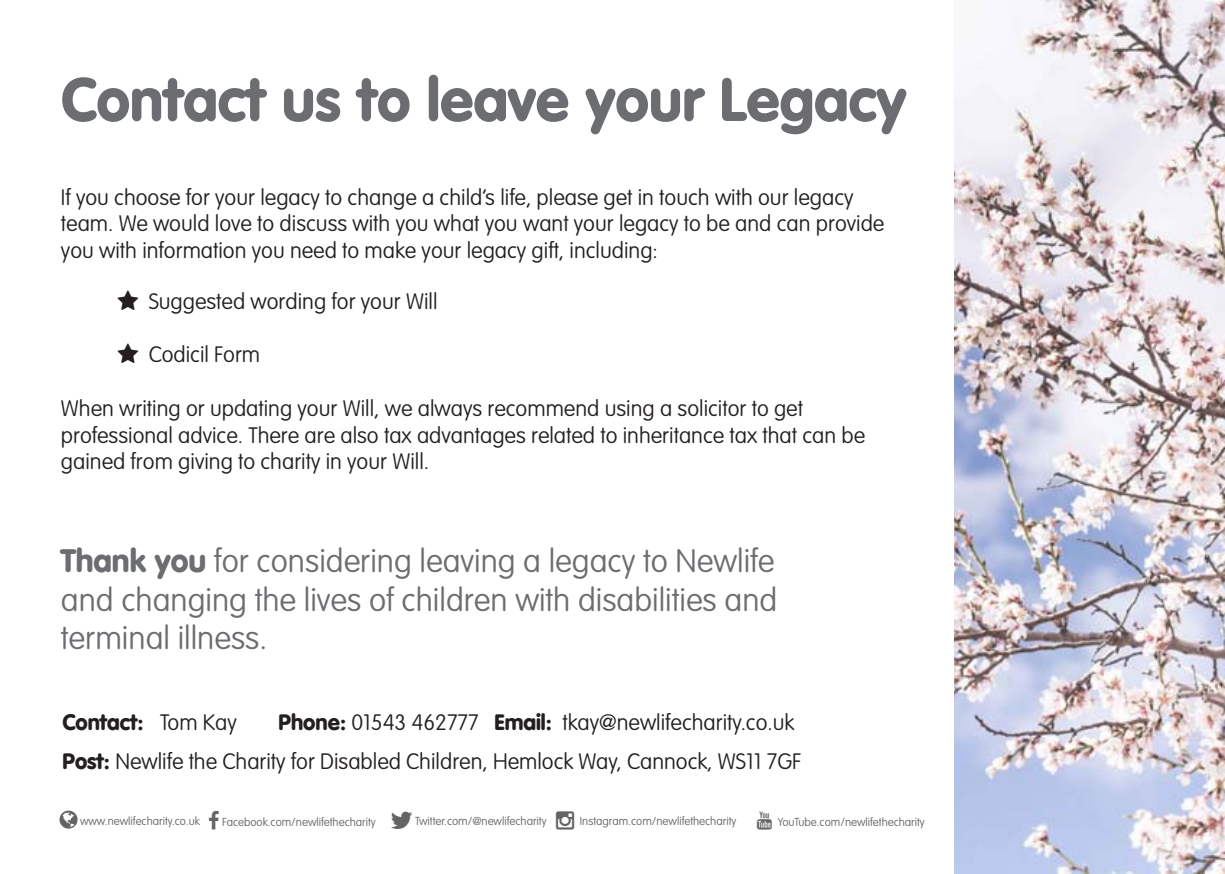
<style>
.page{position:relative;width:1225px;height:874px;background:#fff}
.page>*{position:absolute;margin:0;border:0;box-sizing:border-box;transform-origin:0 0}
.t1{font:900 60px "VAG Rounded Std";color:#6c6d70}
.t2{font:100 32px/38.4px "VAG Rounded Std";color:#6c6d70;text-align:justify}
.t3{font:100 22px/26.4px "VAG Rounded Std";color:#231f20}
.t4{font:900 22px "VAG Rounded Std";color:#231f20}
.t5{font:100 11.4px "VAG Rounded Std";color:#646464}
.s1{font-weight:900}
.s2{font-weight:100}
</style>
<div class="page">
<svg style="left:60px;top:810px;width:18px;height:18px"></svg>
<img style="left:954px;top:0;width:271px;height:873px">
<h1 class="t1" style="left:61px;top:63px;width:847px">Contact us to leave your Legacy</h1>
<p class="t3" style="left:61px;top:185px;width:825px">If you choose for your legacy to change a child’s life, please get in touch with our legacy team. We would love to discuss with you what you want your legacy to be and can provide you with information you need to make your legacy gift, including:</p>
<p class="t3" style="left:149px;top:289px;width:290px">Suggested wording for your Will</p>
<p class="t3" style="left:149px;top:342px;width:113px">Codicil Form</p>
<p class="t3" style="left:61px;top:396px;width:805px">When writing or updating your Will, we always recommend using a solicitor to get professional advice. There are also tax advantages related to inheritance tax that can be gained from giving to charity in your Will.</p>
<h2 class="t2" style="left:61px;top:542px;width:718px"><span class="s1">Thank you</span> for considering leaving a legacy to Newlife and changing the lives of children with disabilities and terminal illness.</h2>
<p class="t3" style="left:62px;top:703px;width:740px;line-height:38.4px;text-align:right"><span class="s1">Phone:</span> 01543 462777 <span class="s1">Email:</span> tkay@newlifecharity.co.uk<br><span class="s1">Post:</span> Newlife the Charity for Disabled Children, Hemlock Way, Cannock, WS11 7GF</p>
<p class="t4" style="left:62px;top:709px;width:176px">Contact: <span class="s2">Tom Kay</span></p>
<p class="t5" style="left:80px;top:814px;width:121px">www.newlifecharity.co.uk</p>
<p class="t5" style="left:222px;top:814px;width:155px">Facebook.com/newlifethecharity</p>
<p class="t5" style="left:415px;top:814px;width:133px">Twitter.com/@newlifecharity</p>
<p class="t5" style="left:580px;top:814px;width:158px">Instagram.com/newlifethecharity</p>
<p class="t5" style="left:777px;top:814px;width:149px">YouTube.com/newlifethecharity</p>
</div>
